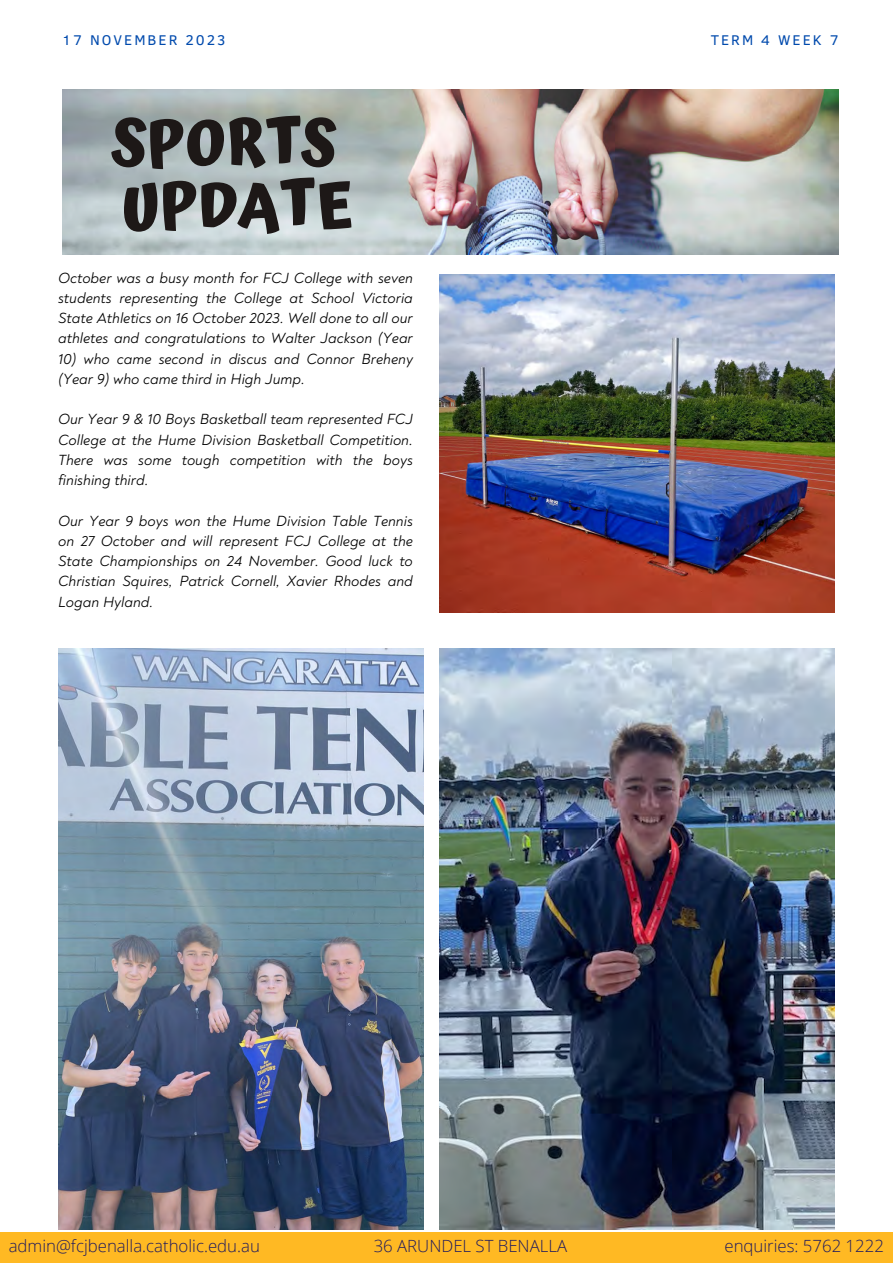
<style>
.page{position:relative;width:893px;height:1264px;background:#fff}
.page>*{position:absolute;margin:0;border:0;box-sizing:border-box;transform-origin:0 0}
.t1{font:700 61.95px/61.8px "Atma";color:#1d1817}
.t2{font:300 16.8px "Open Sans";color:#201a5e}
.t3{font:italic 15px/20.2px "Noah";color:#000;text-align:justify}
.t4{font:14.4px "Clear Sans";letter-spacing:.14em;color:#004aad}
</style>
<div class="page">
<div style="left:0;top:1232px;width:892px;height:30px;background:#ffb923"></div>
<img style="left:58px;top:648px;width:365px;height:581px">
<img style="left:62px;top:89px;width:776px;height:165px">
<img style="left:439px;top:648px;width:395px;height:581px">
<img style="left:439px;top:275px;width:395px;height:337px">
<p class="t4" style="left:62px;top:29px;width:165px">17 NOVEMBER 2023</p>
<p class="t4" style="left:710px;top:29px;width:129px">TERM 4 WEEK 7</p>
<p class="t1" style="left:112px;top:113px;width:243px">SPORTS<br>UPDATE</p>
<p class="t3" style="left:58px;top:268px;width:356px">October was a busy month for FCJ College with seven students representing the College at School Victoria State Athletics on 16 October 2023. Well done to all our athletes and congratulations to Walter Jackson (Year</p>
<p class="t3" style="left:58px;top:349px;width:356px">10) who came second in discus and Connor Breheny (Year 9) who came third in High Jump.</p>
<p class="t3" style="left:58px;top:409px;width:356px">Our Year 9 &amp; 10 Boys Basketball team represented FCJ College at the Hume Division Basketball Competition.<br>There was some tough competition with the boys finishing third.</p>
<p class="t3" style="left:58px;top:511px;width:356px">Our Year 9 boys won the Hume Division Table Tennis on 27 October and will represent FCJ College at the State Championships on 24 November. Good luck to Christian Squires, Patrick Cornell, Xavier Rhodes and Logan Hyland.</p>
<p class="t2" style="left:9px;top:1233px;width:253px">admin@fcjbenalla.catholic.edu.au</p>
<p class="t2" style="left:373px;top:1233px;width:195px">36 ARUNDEL ST BENALLA</p>
<p class="t2" style="left:724px;top:1233px;width:161px">enquiries: 5762 1222</p>
</div>
